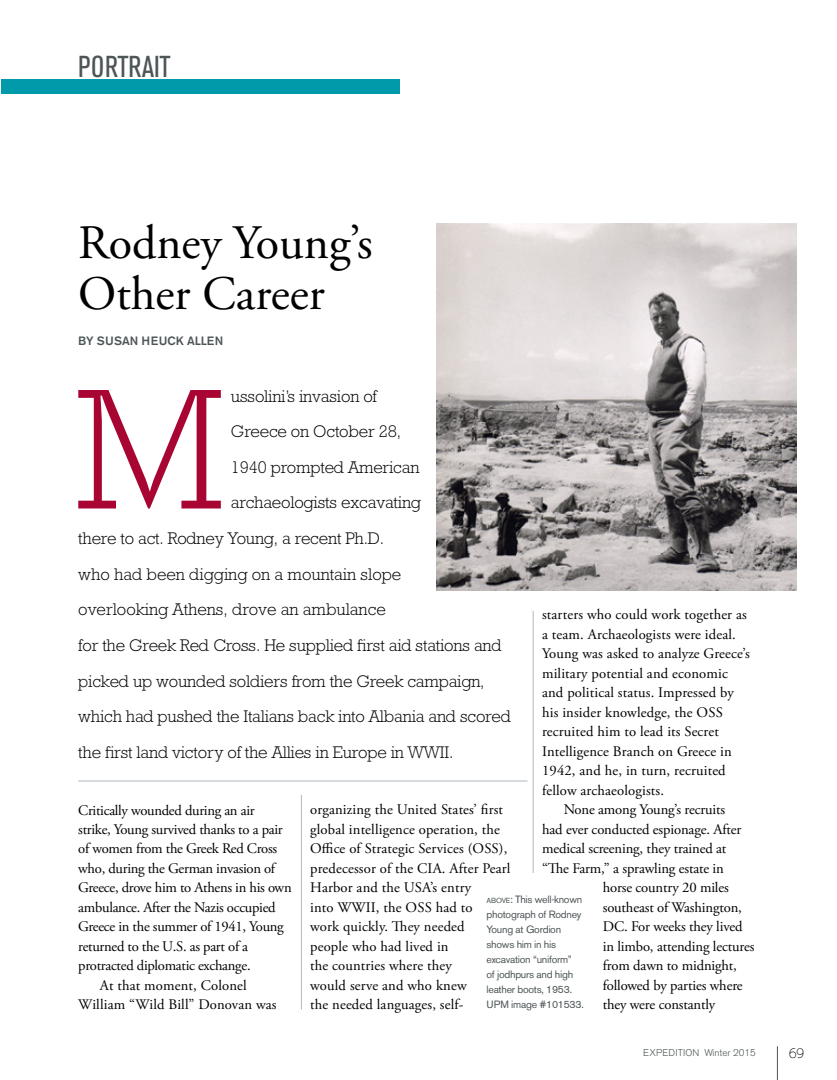
<style>
.page{position:relative;width:837px;height:1080px;background:#fff}
.page>*{position:absolute;margin:0;border:0;box-sizing:border-box;transform-origin:0 0}
.t1{font:300 174.45px "M Rockwell";color:#a90533}
.t2{font:48px/51px "Adobe Garamond Pro";color:#000}
.t3{font:condensed 30px "Akzidenz Grotesk BE";letter-spacing:.01em;color:#4d5557}
.t4{font:300 17.1px "M Rockwell";letter-spacing:-.01em;color:#000}
.t5{font:14.7px/19.5px "Adobe Garamond Pro";letter-spacing:.005em;color:#000}
.t6{font:14.7px "Adobe Garamond Pro";letter-spacing:-.02em;color:#000}
.t7{font:13.5px "Alexandria";color:#000}
.t8{font:500 12px "Akzidenz Grotesk BE";color:#4d5557}
.t9{font:10.5px/15px "Akzidenz Grotesk BE";letter-spacing:-.025em;color:#4d5557}
.t10{font:300 9.75px "Akzidenz Grotesk BE";color:#4d5557}
.s1{font-size:7.35px}
.s2{font-style:inherit}
</style>
<div class="page">
<hr style="left:777px;top:1046px;width:1px;height:34px;background:#4d5557">
<div style="left:1px;top:79px;width:399px;height:15px;background:#009aaa"></div>
<hr style="left:78px;top:781px;width:450px;height:1px;background:#adb8bf">
<hr style="left:301px;top:795px;width:1px;height:215px;background:#adb8bf">
<hr style="left:533px;top:611px;width:1px;height:262px;background:#adb8bf">
<img style="left:436px;top:224px;width:360px;height:367px">
<h3 class="t3" style="left:78px;top:49px;width:94px">PORTRAIT</h3>
<h2 class="t2" style="left:78px;top:219px;width:296px">Rodney Young’s<br>Other Career</h2>
<p class="t8" style="left:78px;top:334px;width:147px">BY SUSAN HEUCK ALLEN</p>
<h1 class="t1" style="left:75px;top:355px;width:151px">M</h1>
<p class="t4" style="left:231px;top:387px;width:147px">ussolini’s invasion of</p>
<p class="t4" style="left:231px;top:422px;width:171px">Greece on October 28,</p>
<p class="t4" style="left:231px;top:458px;width:190px">1940 prompted American</p>
<p class="t4" style="left:231px;top:493px;width:192px">archaeologists excavating</p>
<p class="t4" style="left:78px;top:529px;width:307px">there to act. Rodney Young, a recent Ph.D.</p>
<p class="t4" style="left:78px;top:565px;width:325px">who had been digging on a mountain slope</p>
<p class="t4" style="left:78px;top:600px;width:309px">overlooking Athens, drove an ambulance</p>
<p class="t4" style="left:78px;top:636px;width:425px">for the Greek Red Cross. He supplied first aid stations and</p>
<p class="t4" style="left:78px;top:672px;width:408px">picked up wounded soldiers from the Greek campaign,</p>
<p class="t4" style="left:78px;top:707px;width:434px">which had pushed the Italians back into Albania and scored</p>
<p class="t4" style="left:78px;top:743px;width:377px">the first land victory of the Allies in Europe in WWII.</p>
<p class="t5" style="left:542px;top:606px;width:206px">starters who could work together as</p>
<p class="t5" style="left:542px;top:625px;width:195px">a team. Archaeologists were ideal.</p>
<p class="t5" style="left:542px;top:645px;width:209px">Young was asked to analyze Greece’s</p>
<p class="t5" style="left:542px;top:664px;width:187px">military potential and economic</p>
<p class="t5" style="left:542px;top:683px;width:193px">and political status. Impressed by</p>
<p class="t5" style="left:542px;top:703px;width:182px">his insider knowledge, the OSS</p>
<p class="t5" style="left:542px;top:722px;width:178px">recruited him to lead its Secret</p>
<p class="t5" style="left:542px;top:742px;width:191px">Intelligence Branch on Greece in</p>
<p class="t5" style="left:542px;top:761px;width:185px">1942, and he, in turn, recruited</p>
<p class="t5" style="left:542px;top:781px;width:124px">fellow archaeologists.</p>
<p class="t5" style="left:564px;top:800px;width:163px">None among Young’s recruits</p>
<p class="t5" style="left:542px;top:820px;width:201px">had ever conducted espionage. After</p>
<p class="t5" style="left:542px;top:839px;width:186px">medical screening, they trained at</p>
<p class="t5" style="left:542px;top:859px;width:183px">“The Farm,” a sprawling estate in</p>
<p class="t5" style="left:603px;top:878px;width:128px">horse country 20 miles</p>
<p class="t5" style="left:603px;top:898px;width:141px">southeast of Washington,</p>
<p class="t5" style="left:603px;top:917px;width:141px">DC. For weeks they lived</p>
<p class="t5" style="left:603px;top:937px;width:153px">in limbo, attending lectures</p>
<p class="t5" style="left:603px;top:956px;width:136px">from dawn to midnight,</p>
<p class="t5" style="left:603px;top:976px;width:141px">followed by parties where</p>
<p class="t5" style="left:603px;top:995px;width:114px">they were constantly</p>
<p class="t5" style="left:310px;top:801px;width:202px">organizing the United States’ first global intelligence operation, the<br>Office of Strategic Services (OSS), predecessor of the CIA. After Pearl<br>Harbor and the USA’s entry<br>into WWII, the OSS had to<br>work quickly. They needed<br>people who had lived in<br>the countries where they<br>would serve and who knew<br>the needed languages, self-</p>
<p class="t6" style="left:78px;top:801px;width:178px">Critically wounded during an air</p>
<p class="t6" style="left:78px;top:821px;width:206px">strike, Young survived thanks to a pair</p>
<p class="t6" style="left:78px;top:840px;width:200px">of women from the Greek Red Cross</p>
<p class="t6" style="left:78px;top:860px;width:198px">who, during the German invasion of</p>
<p class="t6" style="left:78px;top:879px;width:215px">Greece, drove him to Athens in his own</p>
<p class="t6" style="left:78px;top:898px;width:199px">ambulance. After the Nazis occupied</p>
<p class="t6" style="left:78px;top:918px;width:207px">Greece in the summer of 1941, Young</p>
<p class="t6" style="left:78px;top:937px;width:171px">returned to the U.S. as part of a</p>
<p class="t6" style="left:78px;top:957px;width:174px">protracted diplomatic exchange.</p>
<p class="t5" style="left:100px;top:976px;width:148px">At that moment, Colonel</p>
<p class="t5" style="left:78px;top:996px;width:200px">William “Wild Bill” Donovan was</p>
<p class="t9" style="left:487px;top:892px;width:99px"><span class="s1">ABOVE</span><span class="s2">:</span> This well-known photograph of Rodney<br>Young at Gordion shows him in his excavation “uniform”<br>of jodhpurs and high leather boots, 1953.<br>UPM image #101533.</p>
<p class="t10" style="left:643px;top:1047px;width:114px">EXPEDITION Winter 2015</p>
<p class="t7" style="left:789px;top:1046px;width:16px">69</p>
</div>
